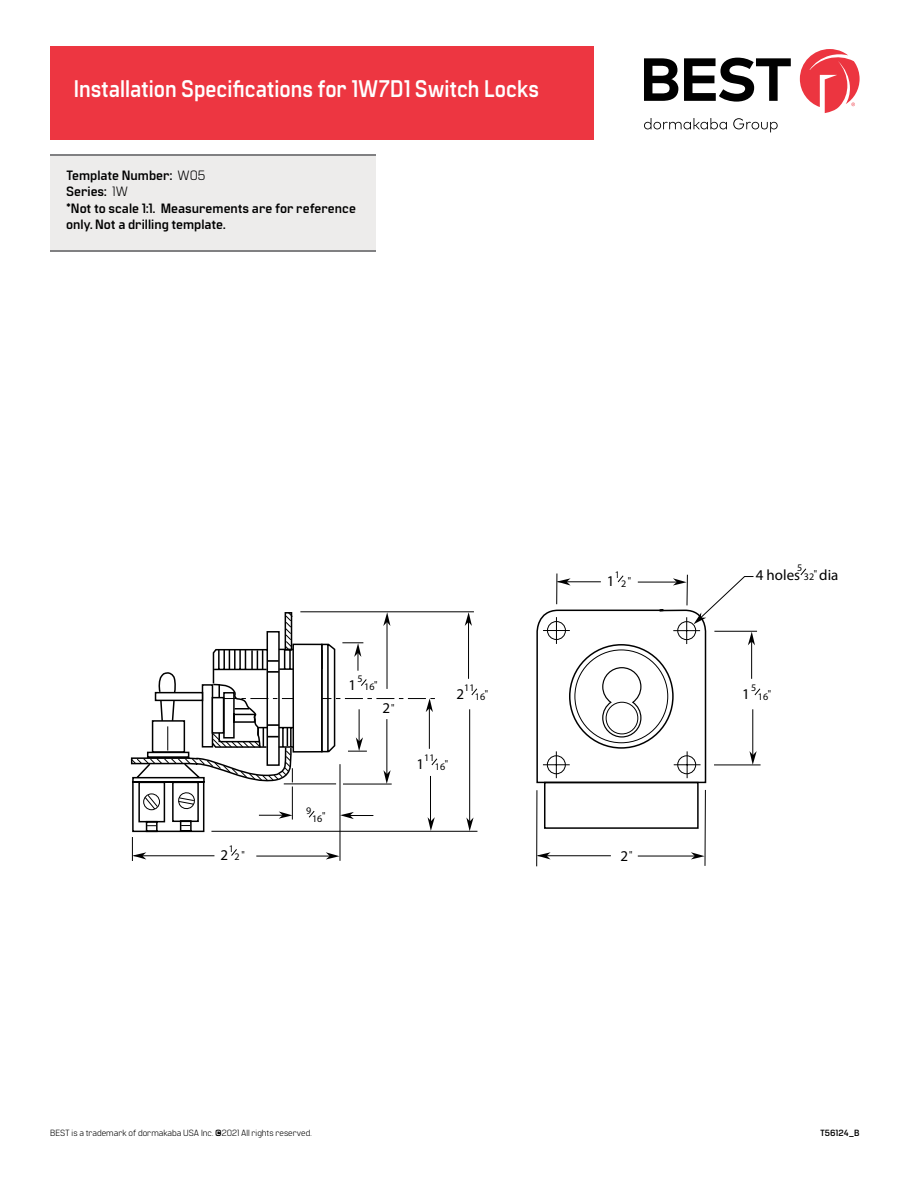
<style>
.page{position:relative;width:918px;height:1188px;background:#fff}
.page>*{position:absolute;margin:0;border:0;box-sizing:border-box;transform-origin:0 0}
.t1{font:700 24px "Manifold CF";color:#fff;scale:.9 1}
.t2{font:15px "Myriad MM 425 450";color:#000}
.t3{font:700 13.5px/16.2px "Manifold CF";color:#000}
.t4{font:10.05px "Myriad MM 425 450";color:#000}
.t5{font:9px "Manifold CF";color:#000}
.t6{font:700 9px "Manifold CF";color:#000}
.s1{font-weight:400}
.s2{font-weight:700}
</style>
<div class="page">
<hr style="left:300px;top:612px;width:174px;height:1px;background:#000">
<hr style="left:211px;top:831px;width:266px;height:1px;background:#000">
<hr style="left:468px;top:618px;width:1px;height:61px;background:#000">
<svg style="left:465px;top:612px;width:7px;height:14px"></svg>
<hr style="left:469px;top:709px;width:1px;height:118px;background:#000">
<svg style="left:466px;top:817px;width:8px;height:14px"></svg>
<hr style="left:536px;top:790px;width:1px;height:76px;background:#000">
<div style="left:544px;top:782px;width:155px;height:47px;border:2px solid #000"></div>
<hr style="left:705px;top:790px;width:1px;height:76px;background:#000">
<hr style="left:538px;top:855px;width:73px;height:1px;background:#000">
<svg style="left:537px;top:852px;width:14px;height:8px"></svg>
<svg style="left:691px;top:852px;width:14px;height:7px"></svg>
<hr style="left:638px;top:856px;width:62px;height:1px;background:#000">
<hr style="left:556px;top:574px;width:1px;height:30px;background:#000">
<svg style="left:471px;top:688px;width:7px;height:8px"></svg>
<svg style="left:536px;top:575px;width:225px;height:209px"></svg>
<svg style="left:800px;top:568px;width:7px;height:8px"></svg>
<svg style="left:130px;top:611px;width:308px;height:250px"></svg>
<div style="left:50px;top:46px;width:544px;height:94px;background:#ed3641"></div>
<div style="left:50px;top:154px;width:325px;height:97px;background:#edeceb"></div>
<svg style="left:644px;top:58px;width:34px;height:43px"></svg>
<svg style="left:684px;top:58px;width:107px;height:44px"></svg>
<svg style="left:800px;top:49px;width:60px;height:64px"></svg>
<svg style="left:644px;top:118px;width:83px;height:11px"></svg>
<svg style="left:733px;top:118px;width:45px;height:14px"></svg>
<hr style="left:50px;top:154px;width:325px;height:2px;background:#808082">
<hr style="left:50px;top:250px;width:325px;height:2px;background:#808082">
<h1 class="t1" style="left:74px;top:75px;width:519px">Installation Specifications for 1W7D1 Switch Locks</h1>
<p class="t3" style="left:66px;top:168px;width:291px">Template Number: <span class="s1">W05<br></span>Series: <span class="s1">1W<br></span>*Not to scale 1:1. Measurements are for reference only. Not a drilling template.</p>
<p class="t4" style="left:615px;top:569px;width:7px">1</p>
<p class="t2" style="left:607px;top:572px;width:9px">1</p>
<p class="t4" style="left:621px;top:576px;width:12px">2"</p>
<p class="t4" style="left:797px;top:562px;width:7px">5</p>
<p class="t2" style="left:756px;top:565px;width:46px">4 holes</p>
<p class="t2" style="left:819px;top:565px;width:21px">dia</p>
<p class="t4" style="left:804px;top:570px;width:15px">32"</p>
<p class="t4" style="left:358px;top:672px;width:7px">5</p>
<p class="t2" style="left:349px;top:676px;width:9px">1</p>
<p class="t4" style="left:364px;top:681px;width:15px">16"</p>
<p class="t4" style="left:464px;top:682px;width:12px">11</p>
<p class="t4" style="left:751px;top:682px;width:7px">5</p>
<p class="t2" style="left:456px;top:685px;width:9px">2</p>
<p class="t4" style="left:475px;top:690px;width:15px">16"</p>
<p class="t2" style="left:742px;top:685px;width:9px">1</p>
<p class="t4" style="left:758px;top:690px;width:15px">16"</p>
<p class="t2" style="left:382px;top:699px;width:9px">2</p>
<p class="t4" style="left:391px;top:701px;width:5px">"</p>
<p class="t4" style="left:424px;top:752px;width:12px">11</p>
<p class="t2" style="left:416px;top:755px;width:9px">1</p>
<p class="t4" style="left:435px;top:760px;width:15px">16"</p>
<p class="t4" style="left:306px;top:804px;width:7px">9</p>
<p class="t4" style="left:312px;top:812px;width:15px">16"</p>
<p class="t4" style="left:229px;top:842px;width:7px">1</p>
<p class="t2" style="left:221px;top:846px;width:9px">2</p>
<p class="t4" style="left:235px;top:849px;width:12px">2"</p>
<p class="t2" style="left:621px;top:847px;width:14px">2<sup>"</sup></p>
<p class="t5" style="left:50px;top:1127px;width:263px">BEST is a trademark of dormakaba USA Inc. <span class="s2">©</span>2021 All rights reserved.</p>
<p class="t6" style="left:820px;top:1127px;width:41px">T56124_B</p>
</div>
